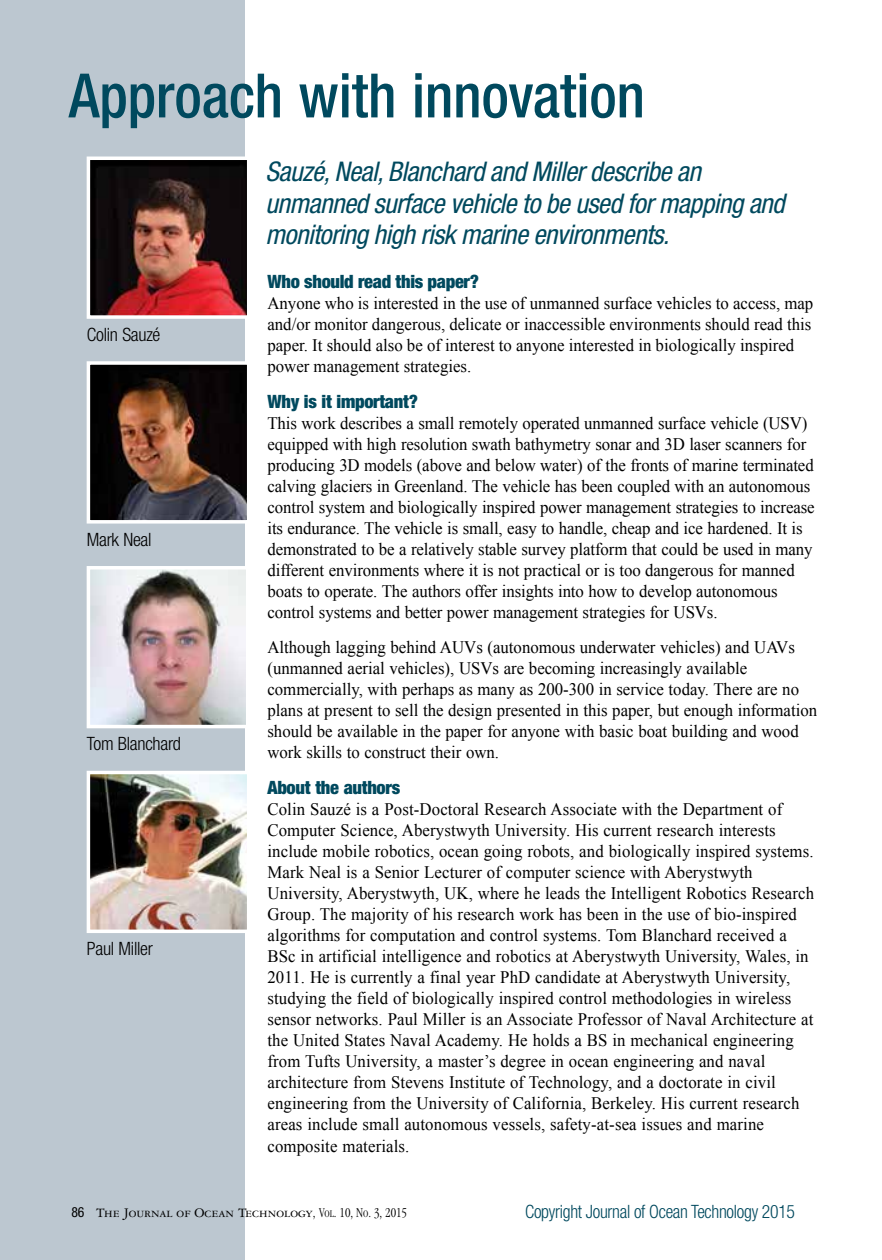
<style>
.page{position:relative;width:882px;height:1260px;background:#fff}
.page>*{position:absolute;margin:0;border:0;box-sizing:border-box;transform-origin:0 0}
.t1{font:500 condensed 61.25px "Helvetica Neue";color:#00495e;scale:.96 1}
.t2{font:italic condensed 27.12px/31.5px "Helvetica Neue";letter-spacing:-.02em;color:#00495e}
.t3{font:900 condensed 18.38px "Helvetica Neue";letter-spacing:-.015em;color:#00495e}
.t4{font:300 condensed 18.38px "Helvetica Neue";letter-spacing:-.015em;color:#000}
.t5{font:300 condensed 18.38px "Helvetica Neue";letter-spacing:-.015em;color:#00495e;scale:.96 1}
.t6{font:17.5px/21px "Times New Roman";color:#000;scale:.96 1}
.t7{font:14px "Garamond Three SC";color:#000}
.s1{font-family:"Helvetica Neue";font-stretch:condensed}
.s2{font-family:"Garamond";font-weight:300;font-stretch:condensed}
.s3{font-family:"Garamond";font-weight:300;font-stretch:condensed;font-size:10.5px}
</style>
<div class="page">
<div style="left:0;top:0;width:245px;height:1260px;background:#bcc7d0"></div>
<img style="left:92px;top:162px;width:153px;height:152px">
<div style="left:87px;top:157px;width:163px;height:162px;border:4px solid #fff"></div>
<img style="left:92px;top:366px;width:153px;height:153px">
<div style="left:87px;top:361px;width:163px;height:163px;border:4px solid #fff"></div>
<img style="left:92px;top:571px;width:153px;height:152px">
<div style="left:87px;top:566px;width:163px;height:162px;border:4px solid #fff"></div>
<img style="left:92px;top:776px;width:153px;height:152px">
<div style="left:87px;top:771px;width:163px;height:162px;border:4px solid #fff"></div>
<h1 class="t1" style="left:69px;top:59px;width:602px">Approach with innovation</h1>
<p class="t4" style="left:87px;top:324px;width:75px">Colin Sauzé</p>
<p class="t4" style="left:87px;top:529px;width:66px">Mark Neal</p>
<p class="t4" style="left:87px;top:733px;width:96px">Tom Blanchard</p>
<p class="t4" style="left:87px;top:938px;width:67px">Paul Miller</p>
<h2 class="t2" style="left:266px;top:156px;width:521px">Sauzé, Neal, Blanchard and Miller describe an unmanned surface vehicle to be used for mapping and monitoring high risk marine environments.</h2>
<p class="t3" style="left:267px;top:270px;width:213px">Who should read this paper?</p>
<p class="t6" style="left:267px;top:292px;width:570px">Anyone who is interested in the use of unmanned surface vehicles to access, map and/or monitor dangerous, delicate or inaccessible environments should read this paper. It should also be of interest to anyone interested in biologically inspired power management strategies.</p>
<p class="t3" style="left:267px;top:390px;width:152px">Why is it important?</p>
<p class="t6" style="left:267px;top:412px;width:572px">This work describes a small remotely operated unmanned surface vehicle (USV) equipped with high resolution swath bathymetry sonar and 3D laser scanners for producing 3D models (above and below water) of the fronts of marine terminated calving glaciers in Greenland. The vehicle has been coupled with an autonomous control system and biologically inspired power management strategies to increase its endurance. The vehicle is small, easy to handle, cheap and ice hardened. It is demonstrated to be a relatively stable survey platform that could be used in many different environments where it is not practical or is too dangerous for manned boats to operate. The authors offer insights into how to develop autonomous control systems and better power management strategies for USVs.</p>
<p class="t6" style="left:267px;top:636px;width:574px">Although lagging behind AUVs (autonomous underwater vehicles) and UAVs (unmanned aerial vehicles), USVs are becoming increasingly available commercially, with perhaps as many as 200-300 in service today. There are no plans at present to sell the design presented in this paper, but enough information should be available in the paper for anyone with basic boat building and wood work skills to construct their own.</p>
<p class="t3" style="left:267px;top:776px;width:134px">About the authors</p>
<p class="t6" style="left:267px;top:798px;width:571px">Colin Sauzé is a Post-Doctoral Research Associate with the Department of Computer Science, Aberystwyth University. His current research interests include mobile robotics, ocean going robots, and biologically inspired systems.<br>Mark Neal is a Senior Lecturer of computer science with Aberystwyth University, Aberystwyth, UK, where he leads the Intelligent Robotics Research Group. The majority of his research work has been in the use of bio-inspired algorithms for computation and control systems. Tom Blanchard received a BSc in artificial intelligence and robotics at Aberystwyth University, Wales, in 2011. He is currently a final year PhD candidate at Aberystwyth University, studying the field of biologically inspired control methodologies in wireless sensor networks. Paul Miller is an Associate Professor of Naval Architecture at the United States Naval Academy. He holds a BS in mechanical engineering from Tufts University, a master’s degree in ocean engineering and naval architecture from Stevens Institute of Technology, and a doctorate in civil engineering from the University of California, Berkeley. His current research areas include small autonomous vessels, safety-at-sea issues and marine composite materials.</p>
<p class="t7" style="left:71px;top:1205px;width:337px"><span class="s1">86</span> The Journal of Ocean Technology<span class="s2">,</span> <span class="s2">V</span><span class="s3">ol</span><span class="s2">. 10, N</span><span class="s3">o</span><span class="s2">. 3, 2015</span></p>
<p class="t5" style="left:525px;top:1201px;width:283px">Copyright Journal of Ocean Technology 2015</p>
</div>
